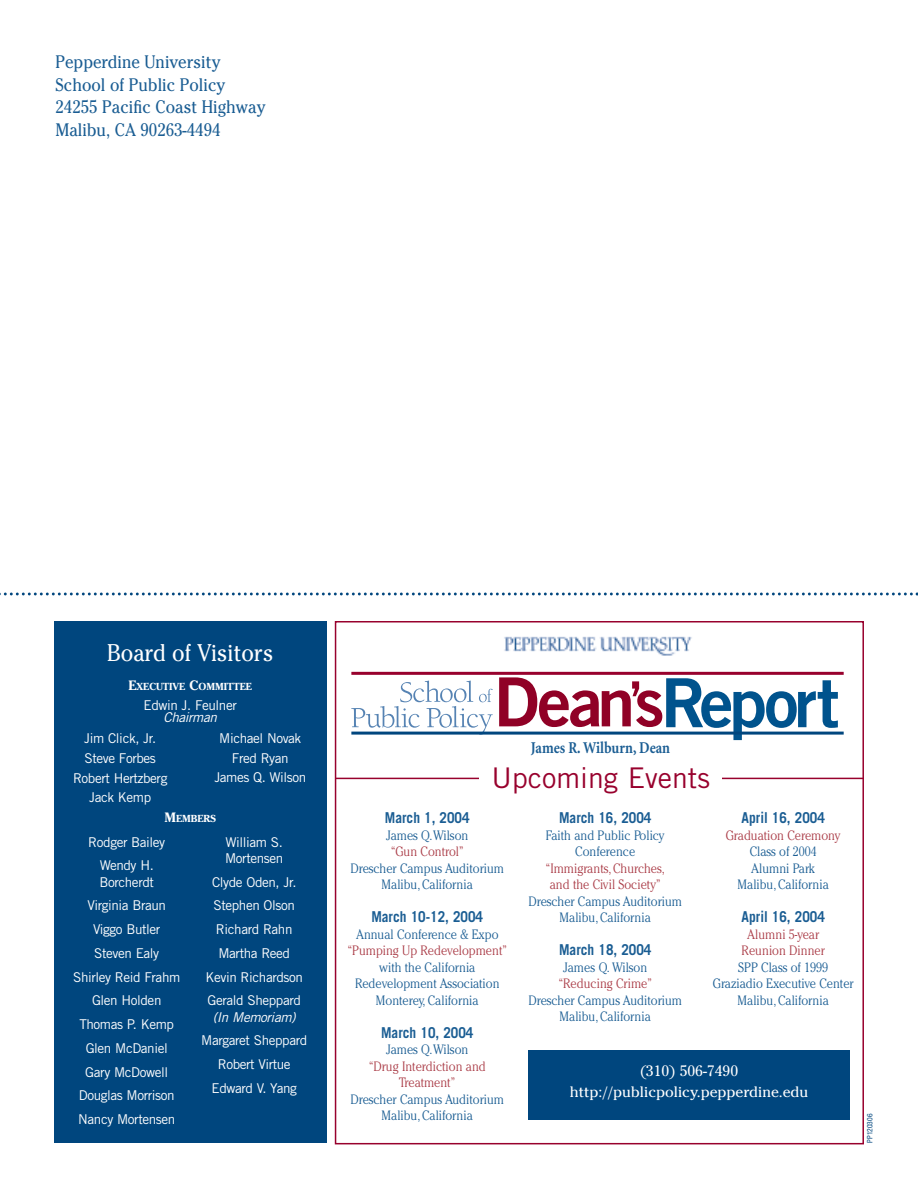
<style>
.page{position:relative;width:918px;height:1188px;background:#fff}
.page>*{position:absolute;margin:0;border:0;box-sizing:border-box;transform-origin:0 0}
.t1{font:28.5px "Trade Gothic";color:#98012d}
.t2{font:24px "Cheltenham";color:#fff;scale:.9 1}
.t3{font:18px/22.5px "Cheltenham";color:#1a5d93;scale:.9 1}
.t4{font:700 16.5px "Minion";color:#1a5d93;scale:.85 1}
.t5{font:700 15px "Trade Gothic";color:#1a5d93;scale:.9 1}
.t6{font:15px/21px "Cheltenham";color:#fff;text-align:center}
.t7{font:300 13.5px/16.5px "Cheltenham";color:#1a5d93;text-align:center;scale:.9 1}
.t8{font:13.5px/23.7px "Trade Gothic";letter-spacing:-.03em;color:#fff;text-align:center}
.t9{font:300 13.5px/16.5px "Cheltenham";color:#aa3c47;text-align:center;scale:.9 1}
.t10{font:italic 13.5px "Trade Gothic";letter-spacing:-.03em;color:#fff}
.t11{font:700 10.2px "Cheltenham";color:#fff}
.t12{font:condensed 7.5px "Helvetica Neue";color:#00467e}
.s1{font-size:13.5px}
</style>
<div class="page">
<div style="left:335px;top:621px;width:529px;height:523px;border:2px solid #98012d"></div>
<svg style="left:0;top:592px;width:918px;height:4px"></svg>
<hr style="left:336px;top:778px;width:528px;height:1px;background:#98012d">
<div style="left:479px;top:766px;width:243px;height:43px;background:#fff"></div>
<img style="left:490px;top:636px;width:216px;height:36px">
<svg style="left:499px;top:677px;width:339px;height:63px"></svg>
<svg style="left:351px;top:681px;width:142px;height:51px"></svg>
<hr style="left:351px;top:672px;width:493px;height:3px;background:#98012d">
<hr style="left:351px;top:732px;width:493px;height:3px;background:#00467e">
<div style="left:54px;top:622px;width:272px;height:521px;background:#00467e"></div>
<div style="left:528px;top:1051px;width:322px;height:69px;background:#00467e"></div>
<h3 class="t3" style="left:56px;top:51px;width:235px">Pepperdine University<br>School of Public Policy<br>24255 Pacific Coast Highway<br>Malibu, CA 90263-4494</h3>
<h2 class="t2" style="left:107px;top:639px;width:186px">Board of Visitors</h2>
<p class="t11" style="left:129px;top:683px;width:125px"><span class="s1">E</span>XECUTIVE <span class="s1">C</span>OMMITTEE</p>
<p class="t8" style="left:144px;top:694px;width:95px">Edwin J. Feulner</p>
<p class="t10" style="left:163px;top:712px;width:55px">Chairman</p>
<p class="t8" style="left:73px;top:730px;width:96px;line-height:19.6px">Jim Click, Jr.<br>Steve Forbes<br>Robert Hertzberg<br>Jack Kemp</p>
<p class="t8" style="left:214px;top:730px;width:93px;line-height:19.5px">Michael Novak<br>Fred Ryan<br>James Q. Wilson</p>
<p class="t11" style="left:164px;top:815px;width:53px"><span class="s1">M</span>EMBERS</p>
<p class="t8" style="left:88px;top:831px;width:78px">Rodger Bailey<br>Wendy H.</p>
<p class="t8" style="left:73px;top:871px;width:109px">Borcherdt<br>Virginia Braun<br>Viggo Butler<br>Steven Ealy<br>Shirley Reid Frahm<br>Glen Holden<br>Thomas P. Kemp<br>Glen McDaniel<br>Gary McDowell<br>Douglas Morrison<br>Nancy Mortensen</p>
<p class="t8" style="left:225px;top:835px;width:60px;line-height:16.2px;text-align:left">William S.<br>Mortensen</p>
<p class="t8" style="left:206px;top:871px;width:99px">Clyde Oden, Jr.<br>Stephen Olson<br>Richard Rahn<br>Martha Reed<br>Kevin Richardson<br>Gerald Sheppard</p>
<p class="t10" style="left:213px;top:1012px;width:84px">(In Memoriam)</p>
<p class="t8" style="left:201px;top:1030px;width:108px">Margaret Sheppard<br>Robert Virtue<br>Edward V. Yang</p>
<p class="t4" style="left:531px;top:741px;width:165px">James R. Wilburn, Dean</p>
<h1 class="t1" style="left:491px;top:767px;width:220px">Upcoming Events</h1>
<p class="t5" style="left:385px;top:812px;width:96px">March 1, 2004</p>
<p class="t7" style="left:386px;top:828px;width:93px">James Q.Wilson</p>
<p class="t9" style="left:391px;top:844px;width:83px">“Gun Control”</p>
<p class="t7" style="left:350px;top:861px;width:172px">Drescher Campus Auditorium<br>Malibu, California</p>
<p class="t5" style="left:371px;top:911px;width:126px">March 10-12, 2004</p>
<p class="t7" style="left:356px;top:927px;width:160px">Annual Conference &amp; Expo</p>
<p class="t9" style="left:347px;top:943px;width:179px">“Pumping Up Redevelopment”</p>
<p class="t7" style="left:355px;top:960px;width:162px">with the California<br>Redevelopment Association<br>Monterey, California</p>
<p class="t5" style="left:381px;top:1027px;width:104px">March 10, 2004</p>
<p class="t7" style="left:386px;top:1042px;width:93px">James Q.Wilson</p>
<p class="t9" style="left:369px;top:1059px;width:132px">“Drug Interdiction and<br>Treatment”</p>
<p class="t7" style="left:350px;top:1092px;width:172px">Drescher Campus Auditorium<br>Malibu, California</p>
<p class="t5" style="left:559px;top:812px;width:104px">March 16, 2004</p>
<p class="t7" style="left:546px;top:828px;width:133px">Faith and Public Policy<br>Conference</p>
<p class="t9" style="left:546px;top:861px;width:134px">“Immigrants, Churches, and the Civil Society”</p>
<p class="t7" style="left:528px;top:894px;width:172px">Drescher Campus Auditorium<br>Malibu,California</p>
<p class="t5" style="left:559px;top:944px;width:104px">March 18, 2004</p>
<p class="t7" style="left:563px;top:960px;width:95px">James Q. Wilson</p>
<p class="t9" style="left:558px;top:976px;width:106px">“Reducing Crime”</p>
<p class="t7" style="left:528px;top:993px;width:172px">Drescher Campus Auditorium<br>Malibu,California</p>
<p class="t5" style="left:742px;top:812px;width:94px">April 16, 2004</p>
<p class="t9" style="left:726px;top:828px;width:129px">Graduation Ceremony</p>
<p class="t7" style="left:738px;top:844px;width:103px">Class of 2004<br>Alumni Park<br>Malibu, California</p>
<p class="t5" style="left:742px;top:911px;width:94px">April 16, 2004</p>
<p class="t9" style="left:742px;top:927px;width:94px">Alumni 5-year<br>Reunion Dinner</p>
<p class="t7" style="left:713px;top:960px;width:158px">SPP Class of 1999<br>Graziadio Executive Center<br>Malibu, California</p>
<p class="t6" style="left:570px;top:1061px;width:240px">(310) 506-7490 http://publicpolicy.pepperdine.edu</p>
<p class="t12" style="left:867px;top:1143px;width:30px;rotate:-90deg">PP120306</p>
</div>
